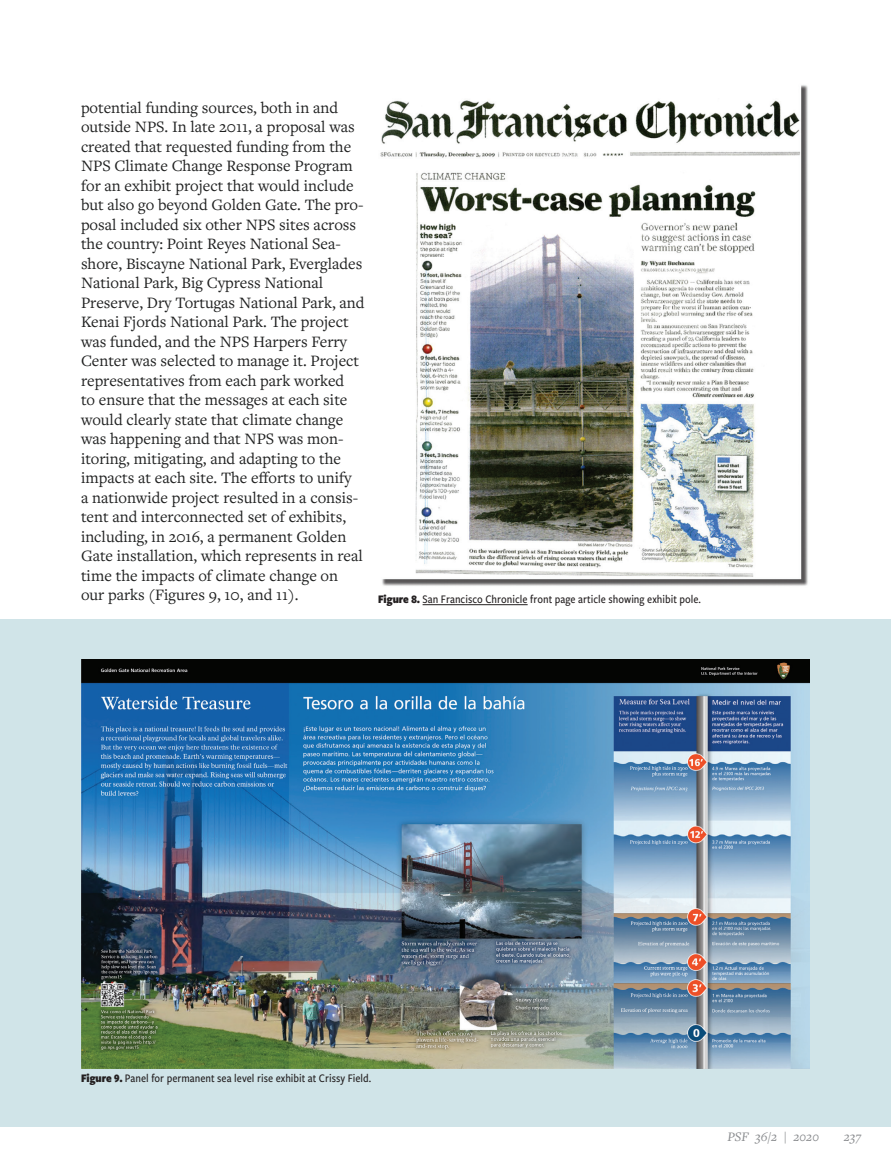
<style>
.page{position:relative;width:891px;height:1175px;background:#fff}
.page>*{position:absolute;margin:0;border:0;box-sizing:border-box;transform-origin:0 0}
.t1{font:16.5px/19.5px "Freight Text Pro";color:#1f2020}
.t2{font:italic 13.5px "Freight Text Pro";color:#898b8e}
.t3{font:500 12px "Freight Sans Cnd Pro";color:#231f20}
.s1{font-weight:900}
</style>
<div class="page">
<div style="left:0;top:620px;width:891px;height:506px;background:#d0e4e8"></div>
<img style="left:380px;top:85px;width:428px;height:501px">
<hr style="left:423px;top:604px;width:105px;height:1px;background:#231f20">
<img style="left:81px;top:659px;width:729px;height:409px">
<p class="t1" style="left:81px;top:97px;width:285px">potential funding sources, both in and outside NPS. In late 2011, a proposal was created that requested funding from the NPS Climate Change Response Program for an exhibit project that would include but also go beyond Golden Gate. The pro&shy;posal included six other NPS sites across the country: Point Reyes National Sea&shy;shore, Biscayne National Park, Everglades National Park, Big Cypress National Preserve, Dry Tortugas National Park, and Kenai Fjords National Park. The project was funded, and the NPS Harpers Ferry Center was selected to manage it. Project representatives from each park worked<br>to ensure that the messages at each site would clearly state that climate change was happening and that NPS was mon&shy;itoring, mitigating, and adapting to the impacts at each site. The efforts to unify<br>a nationwide project resulted in a consis&shy;tent and interconnected set of exhibits, including, in 2016, a permanent Golden Gate installation, which represents in real time the impacts of climate change on our parks (Figures 9, 10, and 11).</p>
<p class="t3" style="left:378px;top:591px;width:324px"><span class="s1">Figure 8.</span> San Francisco Chronicle front page article showing exhibit pole.</p>
<p class="t3" style="left:81px;top:1069px;width:292px"><span class="s1">Figure 9.</span> Panel for permanent sea level rise exhibit at Crissy Field.</p>
<p class="t2" style="left:727px;top:1128px;width:93px">PSF 36/2 | 2020</p>
<p class="t2" style="left:844px;top:1128px;width:19px">237</p>
</div>
